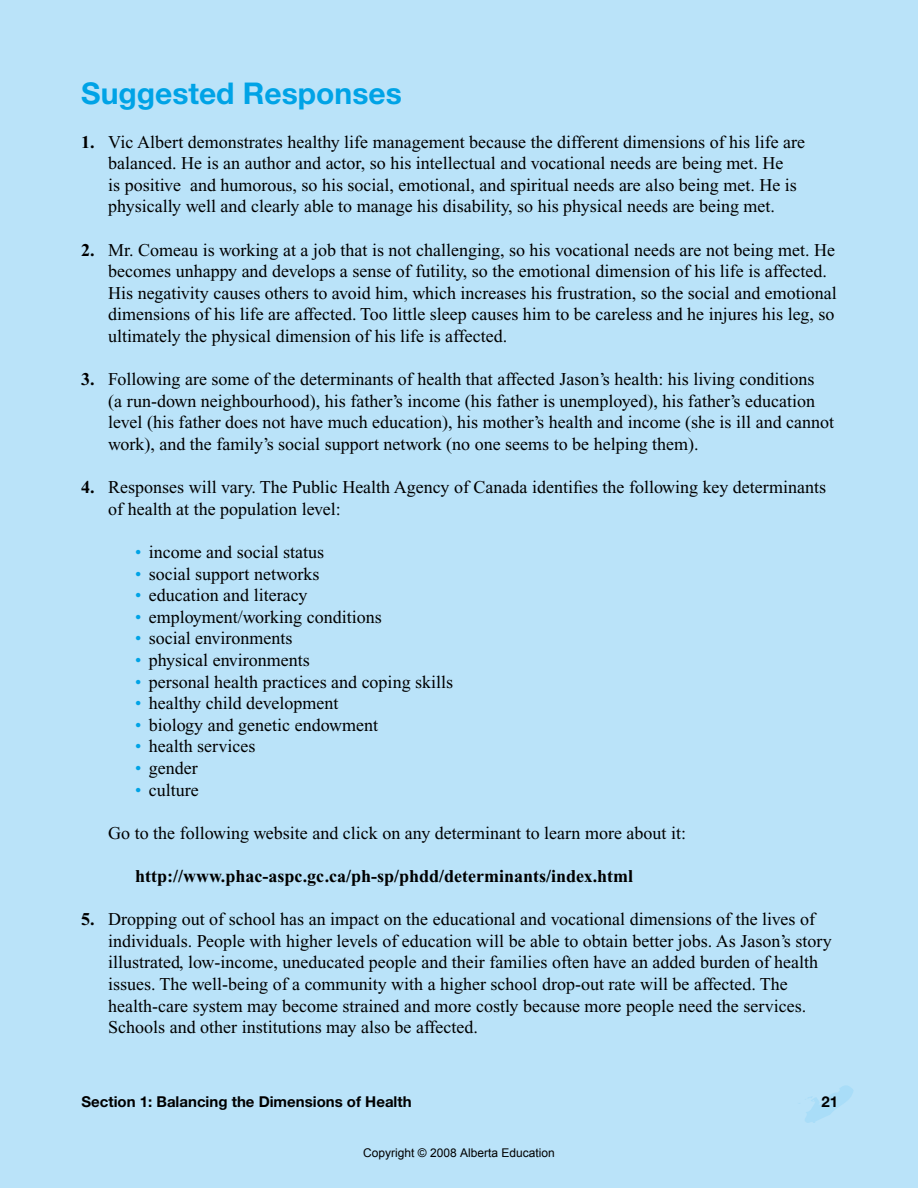
<style>
.page{position:relative;width:918px;height:1188px;background:#bae3f9}
.page>*{position:absolute;margin:0;border:0;box-sizing:border-box;transform-origin:0 0}
.t1{font:700 30px "Helvetica Neue";color:#00a3e6}
.t2{font:18px/21.6px "Times New Roman";color:#000}
.t3{font:700 18px "Times New Roman";color:#000}
.t4{font:700 15px "Helvetica Neue";color:#000}
.t5{font:12px "Arial";color:#000}
.s1{font-weight:700}
.s2{color:#00a3e6}
</style>
<div class="page">
<svg style="left:799px;top:1085px;width:54px;height:38px"></svg>
<h1 class="t1" style="left:81px;top:75px;width:322px">Suggested Responses</h1>
<p class="t2" style="left:108px;top:131px;width:699px;text-indent:-27px"><span class="s1">1.</span> Vic Albert demonstrates healthy life management because the different dimensions of his life are balanced. He is an author and actor, so his intellectual and vocational needs are being met. He<br>is positive and humorous, so his social, emotional, and spiritual needs are also being met. He is physically well and clearly able to manage his disability, so his physical needs are being met.</p>
<p class="t2" style="left:108px;top:239px;width:730px;text-indent:-27px"><span class="s1">2.</span> Mr. Comeau is working at a job that is not challenging, so his vocational needs are not being met. He becomes unhappy and develops a sense of futility, so the emotional dimension of his life is affected.<br>His negativity causes others to avoid him, which increases his frustration, so the social and emotional dimensions of his life are affected. Too little sleep causes him to be careless and he injures his leg, so ultimately the physical dimension of his life is affected.</p>
<p class="t2" style="left:108px;top:369px;width:727px;text-indent:-27px"><span class="s1">3.</span> Following are some of the determinants of health that affected Jason’s health: his living conditions<br>(a run-down neighbourhood), his father’s income (his father is unemployed), his father’s education level (his father does not have much education), his mother’s health and income (she is ill and cannot work), and the family’s social support network (no one seems to be helping them).</p>
<p class="t2" style="left:108px;top:477px;width:719px;text-indent:-27px"><span class="s1">4.</span> Responses will vary. The Public Health Agency of Canada identifies the following key determinants of health at the population level:</p>
<p class="t2" style="left:135px;top:542px;width:190px"><span class="s2">•</span> income and social status</p>
<p class="t2" style="left:135px;top:563px;width:186px"><span class="s2">•</span> social support networks</p>
<p class="t2" style="left:135px;top:585px;width:174px"><span class="s2">•</span> education and literacy</p>
<p class="t2" style="left:135px;top:606px;width:248px"><span class="s2">•</span> employment/working conditions</p>
<p class="t2" style="left:135px;top:628px;width:159px"><span class="s2">•</span> social environments</p>
<p class="t2" style="left:135px;top:650px;width:176px"><span class="s2">•</span> physical environments</p>
<p class="t2" style="left:135px;top:671px;width:319px"><span class="s2">•</span> personal health practices and coping skills</p>
<p class="t2" style="left:135px;top:693px;width:205px"><span class="s2">•</span> healthy child development</p>
<p class="t2" style="left:135px;top:714px;width:244px"><span class="s2">•</span> biology and genetic endowment</p>
<p class="t2" style="left:135px;top:736px;width:122px"><span class="s2">•</span> health services</p>
<p class="t2" style="left:135px;top:758px;width:64px"><span class="s2">•</span> gender</p>
<p class="t2" style="left:135px;top:779px;width:65px"><span class="s2">•</span> culture</p>
<p class="t2" style="left:108px;top:822px;width:579px">Go to the following website and click on any determinant to learn more about it:</p>
<p class="t3" style="left:135px;top:866px;width:499px">http://www.phac-aspc.gc.ca/ph-sp/phdd/determinants/index.html</p>
<p class="t2" style="left:108px;top:909px;width:725px;text-indent:-27px"><span class="s1">5.</span> Dropping out of school has an impact on the educational and vocational dimensions of the lives of individuals. People with higher levels of education will be able to obtain better jobs. As Jason’s story illustrated, low-income, uneducated people and their families often have an added burden of health issues. The well-being of a community with a higher school drop-out rate will be affected. The health-care system may become strained and more costly because more people need the services.<br>Schools and other institutions may also be affected.</p>
<p class="t4" style="left:81px;top:1092px;width:332px">Section 1: Balancing the Dimensions of Health</p>
<p class="t4" style="left:821px;top:1093px;width:18px">21</p>
<p class="t5" style="left:363px;top:1145px;width:193px">Copyright © 2008 Alberta Education</p>
</div>
